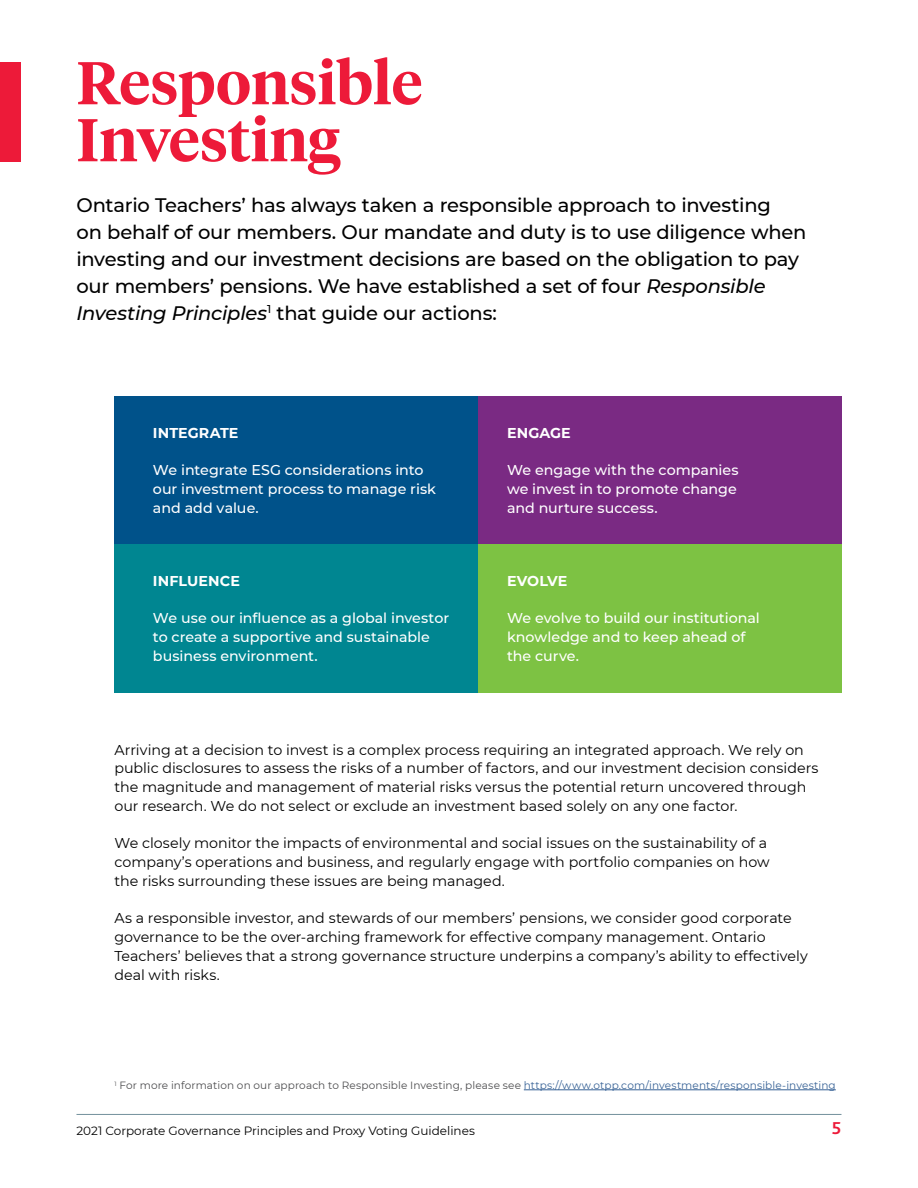
<style>
.page{position:relative;width:918px;height:1188px;background:#fff}
.page>*{position:absolute;margin:0;border:0;box-sizing:border-box;transform-origin:0 0}
.Body{font:600 60px "Tiempos Headline";color:#ed1a39}
.Opening_copy{font:500 19.5px/27px "Montserrat";letter-spacing:-.01em;color:#000}
.t1{font:700 18px "Bliss 2";color:#ed1a39}
.Body_copy{font:14.25px/18.8px "Montserrat";color:#000}
.Opening_copy-2{font:500 14.25px/18.8px "Montserrat";color:#fff}
.Opening_copy-3{font:700 14.25px "Montserrat";letter-spacing:.01em;color:#fff}
.t2{font:12px "Montserrat";color:#000}
.Body_copy-2{font:10.5px "Montserrat";letter-spacing:.015em;color:#4d4d4f}
.s1{font-style:italic}
.s2{color:#376296}
</style>
<div class="page">
<hr style="left:76px;top:1114px;width:765px;height:1px;background:#72909c">
<div style="left:0;top:63px;width:21px;height:99px;background:#ed1a39"></div>
<div style="left:477px;top:396px;width:364px;height:148px;background:#7a2a83"></div>
<div style="left:477px;top:544px;width:364px;height:149px;background:#7dc243"></div>
<div style="left:114px;top:396px;width:363px;height:148px;background:#00528a"></div>
<div style="left:114px;top:544px;width:363px;height:149px;background:#008691"></div>
<hr style="left:524px;top:1090px;width:312px;height:1px;background:#376296">
<p class="Body" style="left:76px;top:42px;width:347px">Responsible</p>
<p class="Body" style="left:76px;top:99px;width:265px">Investing</p>
<p class="Opening_copy" style="left:76px;top:190px;width:731px">Ontario Teachers’ has always taken a responsible approach to investing<br>on behalf of our members. Our mandate and duty is to use diligence when investing and our investment decisions are based on the obligation to pay our members’ pensions. We have established a set of four <span class="s1">Responsible Investing Principles</span><sup>1</sup> that guide our actions:</p>
<p class="Opening_copy-3" style="left:153px;top:422px;width:87px">INTEGRATE</p>
<p class="Opening_copy-2" style="left:153px;top:460px;width:285px">We integrate ESG considerations into our investment process to manage risk and add value.</p>
<p class="Opening_copy-3" style="left:153px;top:570px;width:88px">INFLUENCE</p>
<p class="Opening_copy-2" style="left:153px;top:608px;width:298px">We use our influence as a global investor to create a supportive and sustainable business environment.</p>
<p class="Opening_copy-3" style="left:507px;top:422px;width:65px">ENGAGE</p>
<p class="Opening_copy-2" style="left:507px;top:460px;width:233px;text-align:justify">We engage with the companies we invest in to promote change and nurture success.</p>
<p class="Opening_copy-3" style="left:507px;top:570px;width:62px">EVOLVE</p>
<p class="Opening_copy-2" style="left:507px;top:608px;width:254px">We evolve to build our institutional knowledge and to keep ahead of the curve.</p>
<p class="Body_copy" style="left:114px;top:740px;width:706px">Arriving at a decision to invest is a complex process requiring an integrated approach. We rely on public disclosures to assess the risks of a number of factors, and our investment decision considers the magnitude and management of material risks versus the potential return uncovered through our research. We do not select or exclude an investment based solely on any one factor.</p>
<p class="Body_copy" style="left:114px;top:833px;width:657px">We closely monitor the impacts of environmental and social issues on the sustainability of a company’s operations and business, and regularly engage with portfolio companies on how the risks surrounding these issues are being managed.</p>
<p class="Body_copy" style="left:114px;top:908px;width:695px">As a responsible investor, and stewards of our members’ pensions, we consider good corporate governance to be the over-arching framework for effective company management. Ontario Teachers’ believes that a strong governance structure underpins a company’s ability to effectively deal with risks.</p>
<p class="Body_copy-2" style="left:114px;top:1078px;width:723px"><sup>1</sup> For more information on our approach to Responsible Investing, please see <span class="s2">https://www.otpp.com/investments/responsible-investing</span></p>
<p class="t2" style="left:76px;top:1122px;width:400px">2021 Corporate Governance Principles and Proxy Voting Guidelines</p>
<p class="t1" style="left:832px;top:1117px;width:11px">5</p>
</div>
